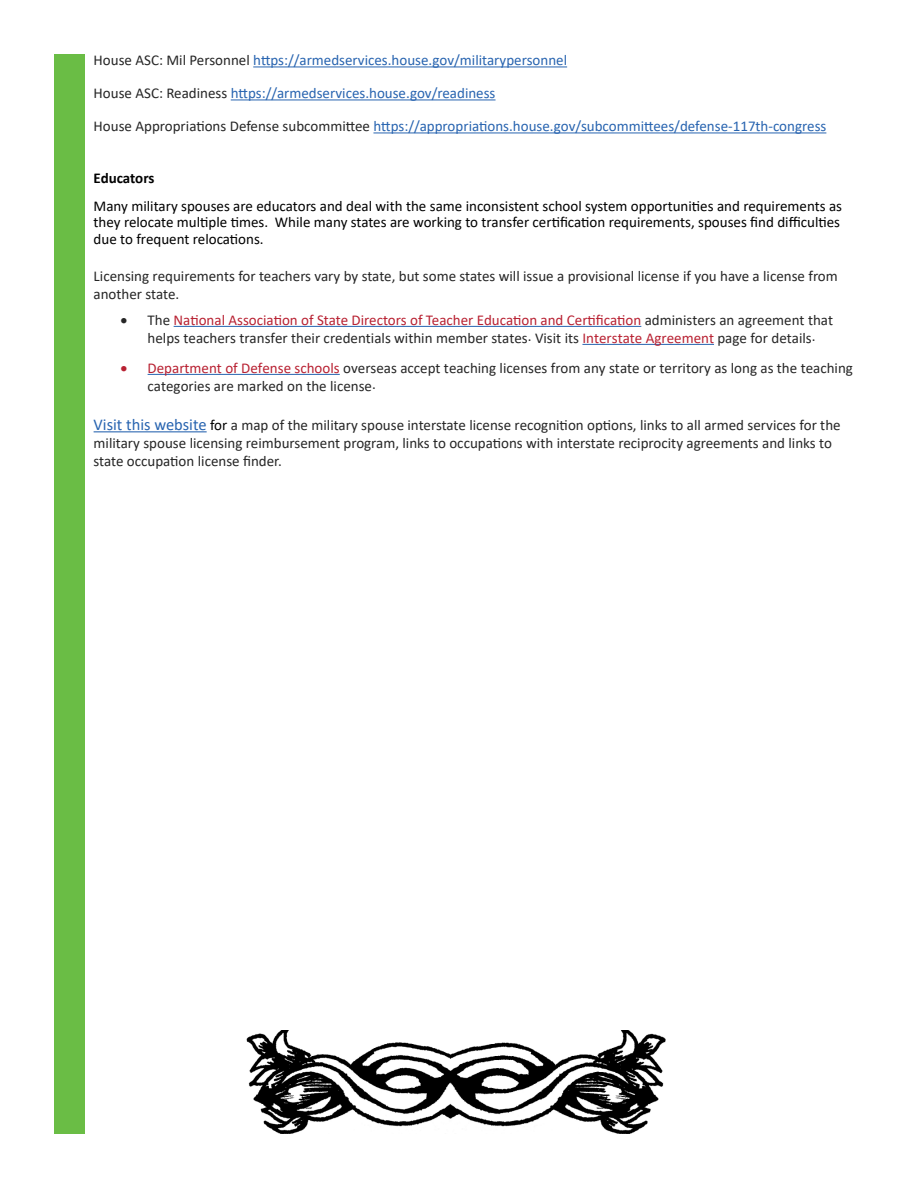
<style>
.page{position:relative;width:918px;height:1188px;background:#fff}
.page>*{position:absolute;margin:0;border:0;box-sizing:border-box;transform-origin:0 0}
.t1{font:15px/18px "Calibri";color:#262626}
.t2{font:15px/16.2px "Calibri";color:#000}
.t3{font:15px "Calibri";color:#2864b0}
.t4{font:700 15px "Calibri";letter-spacing:-.01em;color:#000}
.s1{color:#262626}
.s2{color:#b82132}
.s3{font-size:16.5px;color:#2864b0}
.s4{color:#000}
</style>
<div class="page">
<div style="left:54px;top:54px;width:31px;height:1080px;background:#6abd45"></div>
<hr style="left:253px;top:66px;width:314px;height:1px;background:#2864b0">
<hr style="left:231px;top:99px;width:265px;height:1px;background:#2864b0">
<hr style="left:373px;top:132px;width:453px;height:1px;background:#2864b0">
<hr style="left:174px;top:326px;width:467px;height:1px;background:#2864b0">
<hr style="left:582px;top:344px;width:132px;height:1px;background:#2864b0">
<hr style="left:148px;top:374px;width:192px;height:1px;background:#2864b0">
<hr style="left:94px;top:431px;width:113px;height:1px;background:#2864b0">
<img style="left:246px;top:1030px;width:420px;height:104px">
<p class="t3" style="left:94px;top:50px;width:475px"><span class="s1">House ASC: Mil Personnel</span> https://armedservices.house.gov/militarypersonnel</p>
<p class="t3" style="left:94px;top:83px;width:403px"><span class="s1">House ASC: Readiness</span> https://armedservices.house.gov/readiness</p>
<p class="t3" style="left:94px;top:116px;width:734px"><span class="s1">House Appropriations Defense subcommittee</span> https://appropriations.house.gov/subcommittees/defense-117th-congress</p>
<p class="t4" style="left:94px;top:168px;width:62px">Educators</p>
<p class="t2" style="left:94px;top:198px;width:750px">Many military spouses are educators and deal with the same inconsistent school system opportunities and requirements as they relocate multiple times. While many states are working to transfer certification requirements, spouses find difficulties due to frequent relocations.</p>
<p class="t1" style="left:94px;top:267px;width:746px">Licensing requirements for teachers vary by state, but some states will issue a provisional license if you have a license from another state.</p>
<p class="t1" style="left:148px;top:310px;width:687px;text-indent:-27px">• The <span class="s2">National Association of State Directors of Teacher Education and Certification</span> administers an agreement that helps teachers transfer their credentials within member states. Visit its <span class="s2">Interstate Agreement</span> page for details.</p>
<p class="t1" style="left:148px;top:358px;width:707px;text-indent:-27px"><span class="s2">• Department of Defense schools</span> overseas accept teaching licenses from any state or territory as long as the teaching categories are marked on the license.</p>
<p class="t1" style="left:94px;top:416px;width:749px"><span class="s3">Visit this website</span> <span class="s4">for</span> a map of the military spouse interstate license recognition options, links to all armed services for the military spouse licensing reimbursement program, links to occupations with interstate reciprocity agreements and links to state occupation license finder.</p>
</div>
